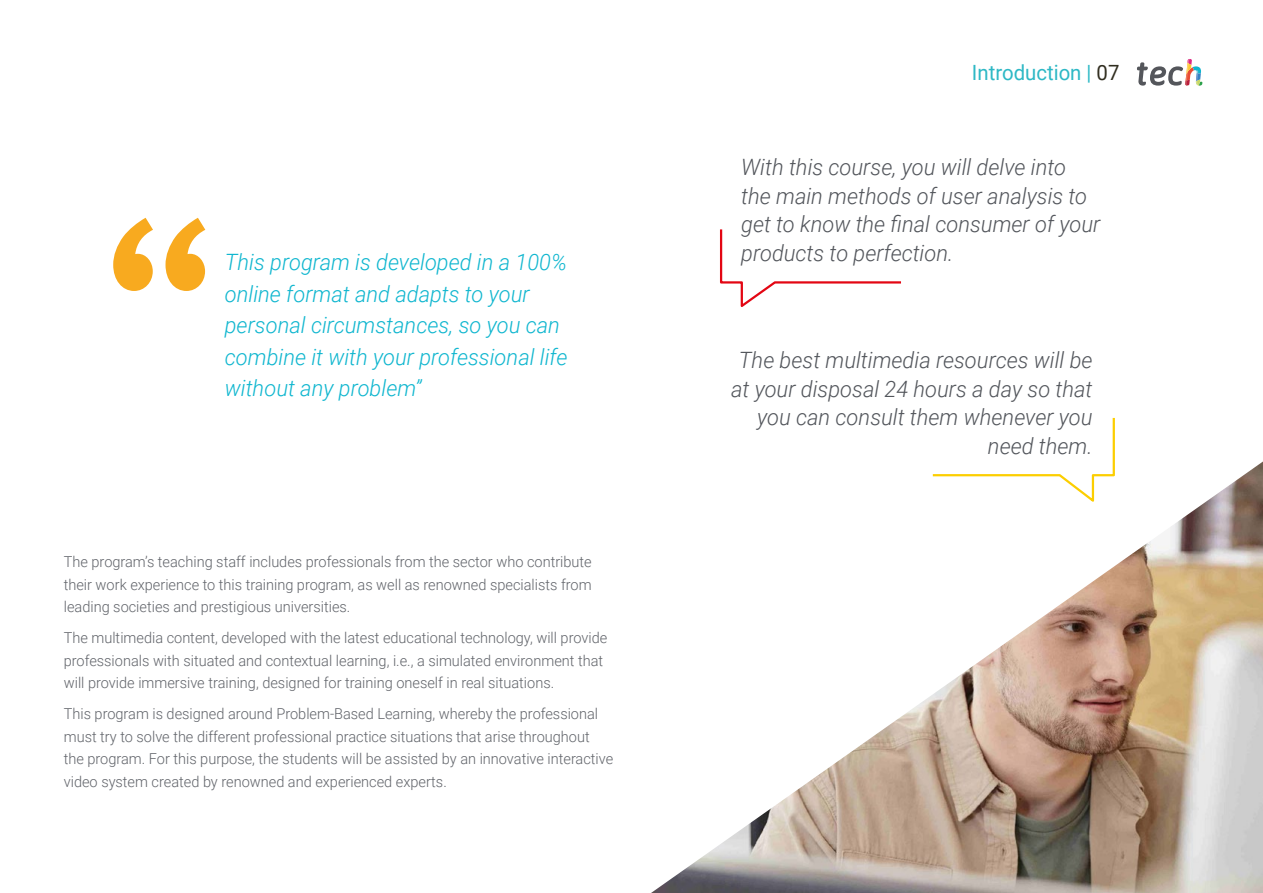
<style>
.page{position:relative;width:1263px;height:893px;background:#fff}
.page>*{position:absolute;margin:0;border:0;box-sizing:border-box;transform-origin:0 0}
.t1{font:italic 300 22.5px/28.5px "Roboto";color:#52555b;text-align:right}
.t2{font:italic 300 22.5px/31.5px "Roboto";color:#0fb6cf}
.t3{font:21px "Roboto";color:#2db8c5}
.t4{font:300 15px/22.5px "Roboto";color:#61646a}
.s1{color:#312e20}
</style>
<div class="page">
<svg style="left:113px;top:218px;width:92px;height:73px"></svg>
<svg style="left:1112px;top:417px;width:3px;height:44px"></svg>
<svg style="left:720px;top:229px;width:181px;height:78px"></svg>
<svg style="left:1137px;top:59px;width:65px;height:27px"></svg>
<img style="left:651px;top:461px;width:612px;height:432px">
<h1 class="t2" style="left:225px;top:246px;width:344px">This program is developed in a 100% online format and adapts to your personal circumstances, so you can combine it with your professional life without any problem”</h1>
<p class="t4" style="left:64px;top:550px;width:529px;text-align:justify">The program’s teaching staff includes professionals from the sector who contribute their work experience to this training program, as well as renowned specialists from leading societies and prestigious universities.</p>
<p class="t4" style="left:64px;top:626px;width:545px">The multimedia content, developed with the latest educational technology, will provide professionals with situated and contextual learning, i.e., a simulated environment that will provide immersive training, designed for training oneself in real situations.</p>
<p class="t4" style="left:64px;top:702px;width:551px">This program is designed around Problem-Based Learning, whereby the professional must try to solve the different professional practice situations that arise throughout the program. For this purpose, the students will be assisted by an innovative interactive video system created by renowned and experienced experts.</p>
<h2 class="t3" style="left:972px;top:57px;width:149px">Introduction | <span class="s1">07</span></h2>
<h1 class="t1" style="left:741px;top:152px;width:361px;text-align:left">With this course, you will delve into the main methods of user analysis to get to know the final consumer of your products to perfection.</h1>
<h1 class="t1" style="left:731px;top:345px;width:363px">The best multimedia resources will be at your disposal 24 hours a day so that you can consult them whenever you need them.</h1>
</div>
